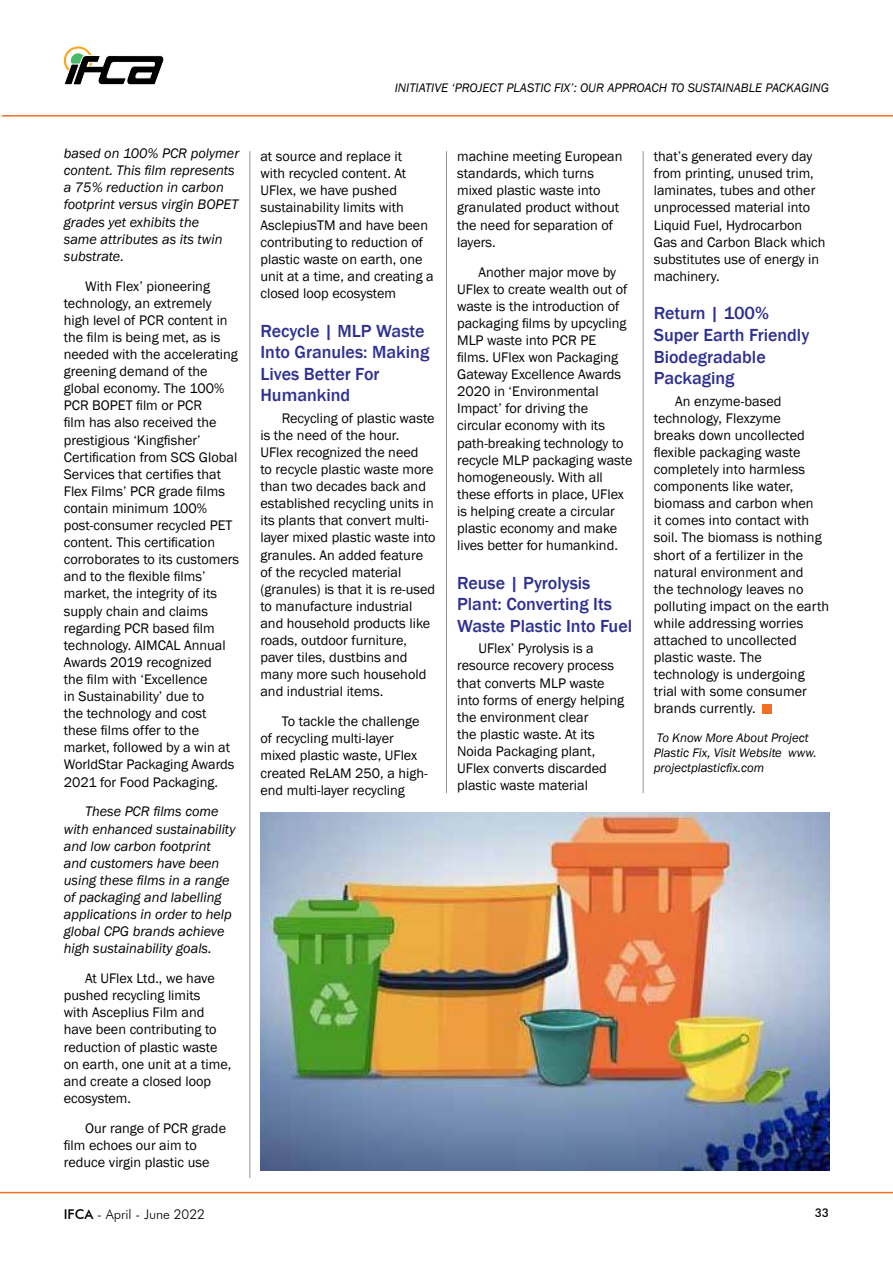
<style>
.page{position:relative;width:893px;height:1263px;background:#fff}
.page>*{position:absolute;margin:0;border:0;box-sizing:border-box;transform-origin:0 0}
.t1{font:500 18px/21.6px "Franklin Gothic";color:#2e3092}
.t2{font:14.25px/17.1px "Franklin Gothic";color:#000}
.t3{font:italic 14.25px/17.1px "Franklin Gothic";color:#000}
.t4{font:300 13.5px "Futura BT";color:#000}
.t5{font:italic 12.75px/15.3px "Franklin Gothic";color:#000}
.t6{font:500 12px "Futura BT";color:#000}
.s1{font-weight:500}
</style>
<div class="page">
<hr style="left:2px;top:115px;width:891px;height:2px;background:#f36f21">
<hr style="left:0;top:1192px;width:893px;height:1px;background:#f36f21">
<svg style="left:63px;top:46px;width:101px;height:39px"></svg>
<img style="left:261px;top:813px;width:568px;height:357px">
<hr style="left:250px;top:151px;width:1px;height:1027px;background:#939598">
<hr style="left:446px;top:151px;width:1px;height:642px;background:#939598">
<hr style="left:643px;top:151px;width:1px;height:642px;background:#939598">
<div style="left:762px;top:705px;width:9px;height:9px;background:#f36f21"></div>
<p class="t5" style="left:395px;top:80px;width:436px">INITIATIVE ‘PROJECT PLASTIC FIX’: OUR APPROACH TO SUSTAINABLE PACKAGING</p>
<p class="t3" style="left:64px;top:145px;width:177px">based on 100% PCR polymer content. This film represents a 75% reduction in carbon footprint versus virgin BOPET grades yet exhibits the<br>same attributes as its twin substrate.</p>
<p class="t2" style="left:64px;top:278px;width:177px;text-indent:21px">With Flex’ pioneering technology, an extremely high level of PCR content in the film is being met, as is needed with the accelerating greening demand of the global economy. The 100%<br>PCR BOPET film or PCR<br>film has also received the prestigious ‘Kingfisher’<br>Certification from SCS Global<br>Services that certifies that<br>Flex Films’ PCR grade films contain minimum 100% post-consumer recycled PET content. This certification corroborates to its customers and to the flexible films’ market, the integrity of its supply chain and claims regarding PCR based film technology. AIMCAL Annual<br>Awards 2019 recognized<br>the film with ‘Excellence<br>in Sustainability’ due to<br>the technology and cost these films offer to the market, followed by a win at<br>WorldStar Packaging Awards<br>2021 for Food Packaging.</p>
<p class="t3" style="left:64px;top:803px;width:173px;text-indent:21px">These PCR films come with enhanced sustainability and low carbon footprint and customers have been using these films in a range of packaging and labelling applications in order to help global CPG brands achieve high sustainability goals.</p>
<p class="t2" style="left:64px;top:970px;width:169px;text-indent:21px">At UFlex Ltd., we have pushed recycling limits<br>with Asceplius Film and have been contributing to reduction of plastic waste on earth, one unit at a time, and create a closed loop ecosystem.</p>
<p class="t2" style="left:64px;top:1120px;width:164px;text-indent:21px">Our range of PCR grade film echoes our aim to reduce virgin plastic use</p>
<p class="t2" style="left:260px;top:148px;width:175px">at source and replace it<br>with recycled content. At<br>UFlex, we have pushed sustainability limits with<br>AsclepiusTM and have been contributing to reduction of plastic waste on earth, one unit at a time, and creating a closed loop ecosystem</p>
<p class="t1" style="left:260px;top:320px;width:170px">Recycle | MLP Waste<br>Into Granules: Making<br>Lives Better For<br>Humankind</p>
<p class="t2" style="left:260px;top:410px;width:177px;text-indent:21px">Recycling of plastic waste is the need of the hour.<br>UFlex recognized the need<br>to recycle plastic waste more than two decades back and established recycling units in its plants that convert multi&shy;layer mixed plastic waste into granules. An added feature of the recycled material (granules) is that it is re-used to manufacture industrial and household products like roads, outdoor furniture, paver tiles, dustbins and many more such household and industrial items.</p>
<p class="t2" style="left:260px;top:713px;width:169px;text-indent:21px">To tackle the challenge of recycling multi-layer mixed plastic waste, UFlex created ReLAM 250, a high&shy;end multi-layer recycling</p>
<p class="t2" style="left:457px;top:148px;width:167px">machine meeting European standards, which turns mixed plastic waste into granulated product without the need for separation of layers.</p>
<p class="t2" style="left:457px;top:263px;width:177px;text-indent:21px">Another major move by<br>UFlex to create wealth out of waste is the introduction of packaging films by upcycling<br>MLP waste into PCR PE<br>films. UFlex won Packaging<br>Gateway Excellence Awards<br>2020 in ‘Environmental<br>Impact’ for driving the circular economy with its path-breaking technology to recycle MLP packaging waste homogeneously. With all these efforts in place, UFlex is helping create a circular plastic economy and make lives better for humankind.</p>
<p class="t1" style="left:457px;top:572px;width:177px">Reuse | Pyrolysis<br>Plant: Converting Its<br>Waste Plastic Into Fuel</p>
<p class="t2" style="left:457px;top:640px;width:168px;text-indent:21px">UFlex’ Pyrolysis is a resource recovery process that converts MLP waste into forms of energy helping the environment clear<br>the plastic waste. At its<br>Noida Packaging plant,<br>UFlex converts discarded plastic waste material</p>
<p class="t2" style="left:654px;top:148px;width:173px">that’s generated every day from printing, unused trim, laminates, tubes and other unprocessed material into<br>Liquid Fuel, Hydrocarbon<br>Gas and Carbon Black which substitutes use of energy in machinery.</p>
<p class="t1" style="left:654px;top:303px;width:157px">Return | 100%<br>Super Earth Friendly<br>Biodegradable<br>Packaging</p>
<p class="t2" style="left:654px;top:393px;width:177px;text-indent:21px">An enzyme-based technology, Flexzyme<br>breaks down uncollected flexible packaging waste completely into harmless components like water, biomass and carbon when<br>it comes into contact with soil. The biomass is nothing short of a fertilizer in the natural environment and<br>the technology leaves no polluting impact on the earth while addressing worries attached to uncollected plastic waste. The technology is undergoing trial with some consumer brands currently.</p>
<p class="t5" style="left:654px;top:730px;width:164px">To Know More About Project<br>Plastic Fix, Visit Website www. projectplasticfix.com</p>
<p class="t4" style="left:64px;top:1206px;width:143px"><span class="s1">IFCA</span> - April - June 2022</p>
<p class="t6" style="left:815px;top:1205px;width:16px">33</p>
</div>
